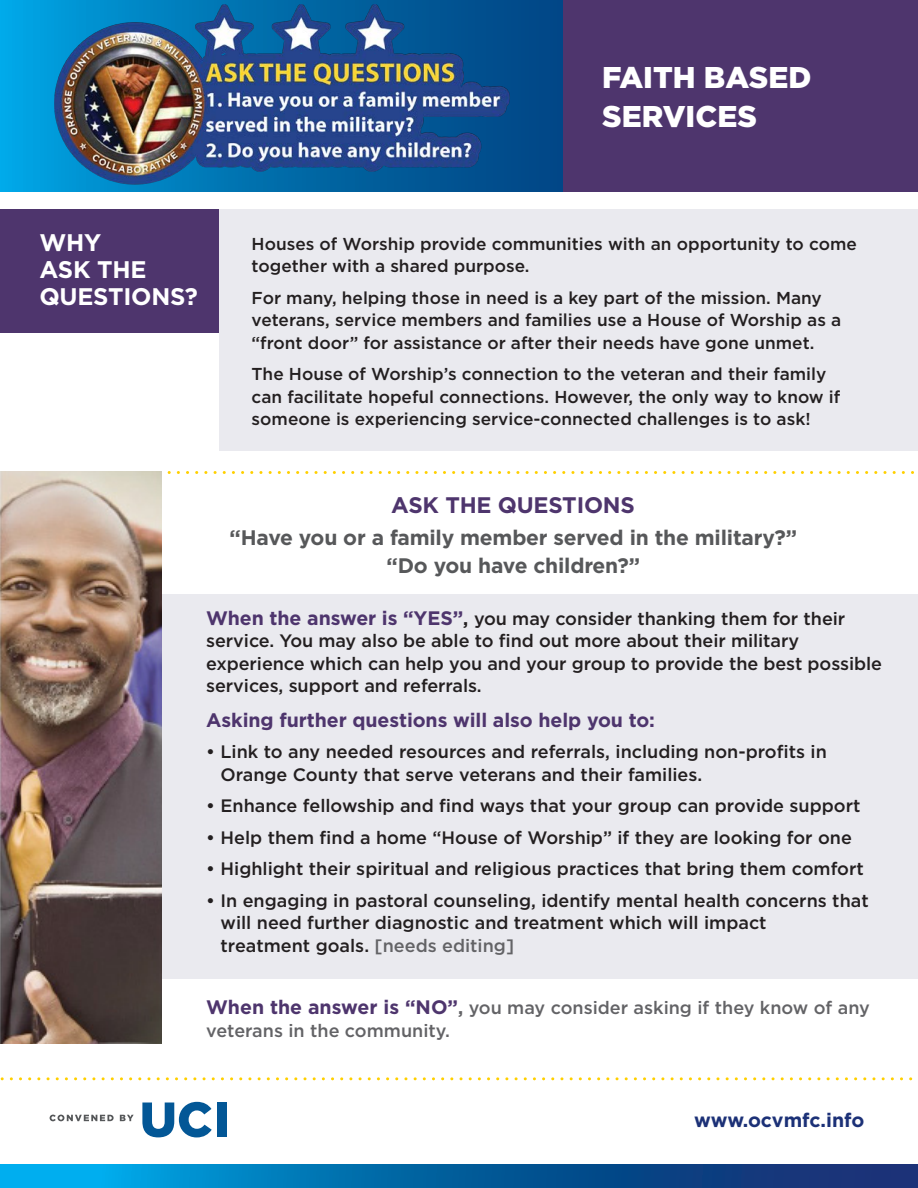
<style>
.page{position:relative;width:918px;height:1188px;background:#fff}
.page>*{position:absolute;margin:0;border:0;box-sizing:border-box;transform-origin:0 0}
.t1{font:900 30px "Gotham";color:#fff}
.heading_2{font:700 24px/27px "Gotham";letter-spacing:-.01em;color:#fff}
.t2{font:700 22.5px "Gotham";letter-spacing:-.01em;color:#4e356d}
.t3{font:700 21px "Gotham";letter-spacing:-.01em;color:#57585a}
.t4{font:700 19.5px "Gotham";letter-spacing:-.005em;color:#4e356d}
.t5{font:700 19.5px "Gotham";letter-spacing:-.005em;color:#1c3177}
.t6{font:500 18px/22.5px "Gotham";color:#231f20}
.t7{font:500 18px/22.5px "Gotham";color:#636366}
.t8{font:500 17.25px/22.5px "Gotham";color:#231f20}
.s1{font-weight:700;font-size:19.5px;color:#4e356d}
.s2{font-weight:700}
.s3{color:#636366}
</style>
<div class="page">
<svg style="left:167px;top:471px;width:747px;height:3px"></svg>
<svg style="left:0;top:1077px;width:913px;height:3px"></svg>
<div style="left:144px;top:595px;width:774px;height:384px;background:#eaeaef"></div>
<div style="left:0;top:210px;width:219px;height:123px;background:#4e356d"></div>
<div style="left:219px;top:210px;width:699px;height:241px;background:#eaeaef"></div>
<svg style="left:142px;top:1102px;width:70px;height:35px"></svg>
<div style="left:217px;top:1103px;width:10px;height:34px;background:#035796"></div>
<svg style="left:50px;top:1115px;width:64px;height:6px"></svg>
<svg style="left:120px;top:1115px;width:14px;height:6px"></svg>
<svg style="left:0;top:1164px;width:918px;height:24px;background:#0665a6"></svg>
<svg style="left:0;top:0;width:563px;height:192px;background:#0077b6"></svg>
<div style="left:563px;top:0;width:355px;height:192px;background:#4e356d"></div>
<img style="left:54px;top:5px;width:461px;height:186px">
<img style="left:0;top:471px;width:162px;height:573px">
<p class="t1" style="left:602px;top:57px;width:211px">FAITH BASED</p>
<p class="t1" style="left:602px;top:96px;width:156px">SERVICES</p>
<p class="heading_2" style="left:39px;top:229px;width:160px">WHY<br>ASK THE<br>QUESTIONS?</p>
<p class="t8" style="left:252px;top:232px;width:607px">Houses of Worship provide communities with an opportunity to come together with a shared purpose.</p>
<p class="t8" style="left:252px;top:286px;width:591px">For many, helping those in need is a key part of the mission. Many veterans, service members and families use a House of Worship as a “front door” for assistance or after their needs have gone unmet.</p>
<p class="t8" style="left:252px;top:362px;width:590px">The House of Worship’s connection to the veteran and their family can facilitate hopeful connections. However, the only way to know if someone is experiencing service-connected challenges is to ask!</p>
<p class="t2" style="left:391px;top:490px;width:245px">ASK THE QUESTIONS</p>
<p class="t3" style="left:230px;top:523px;width:569px">“Have you or a family member served in the military?”</p>
<p class="t3" style="left:387px;top:552px;width:255px">“Do you have children?”</p>
<p class="t6" style="left:206px;top:607px;width:677px"><span class="s1">When the answer is “YES”</span><span class="s2">,</span> you may consider thanking them for their service. You may also be able to find out more about their military experience which can help you and your group to provide the best possible services, support and referrals.</p>
<p class="t4" style="left:206px;top:707px;width:450px">Asking further questions will also help you to:</p>
<p class="t6" style="left:221px;top:741px;width:608px;text-indent:-14px">• Link to any needed resources and referrals, including non-profits in<br>Orange County that serve veterans and their families.</p>
<p class="t6" style="left:206px;top:795px;width:656px">• Enhance fellowship and find ways that your group can provide support</p>
<p class="t6" style="left:206px;top:826px;width:647px">• Help them find a home “House of Worship” if they are looking for one</p>
<p class="t6" style="left:206px;top:858px;width:659px">• Highlight their spiritual and religious practices that bring them comfort</p>
<p class="t6" style="left:221px;top:889px;width:650px;text-indent:-14px">• In engaging in pastoral counseling, identify mental health concerns that will need further diagnostic and treatment which will impact<br>treatment goals. <span class="s3">[needs editing]</span></p>
<p class="t7" style="left:206px;top:996px;width:665px"><span class="s1">When the answer is “NO”</span><span class="s2">,</span> you may consider asking if they know of any veterans in the community.</p>
<p class="t5" style="left:694px;top:1107px;width:172px">www.ocvmfc.info</p>
</div>
